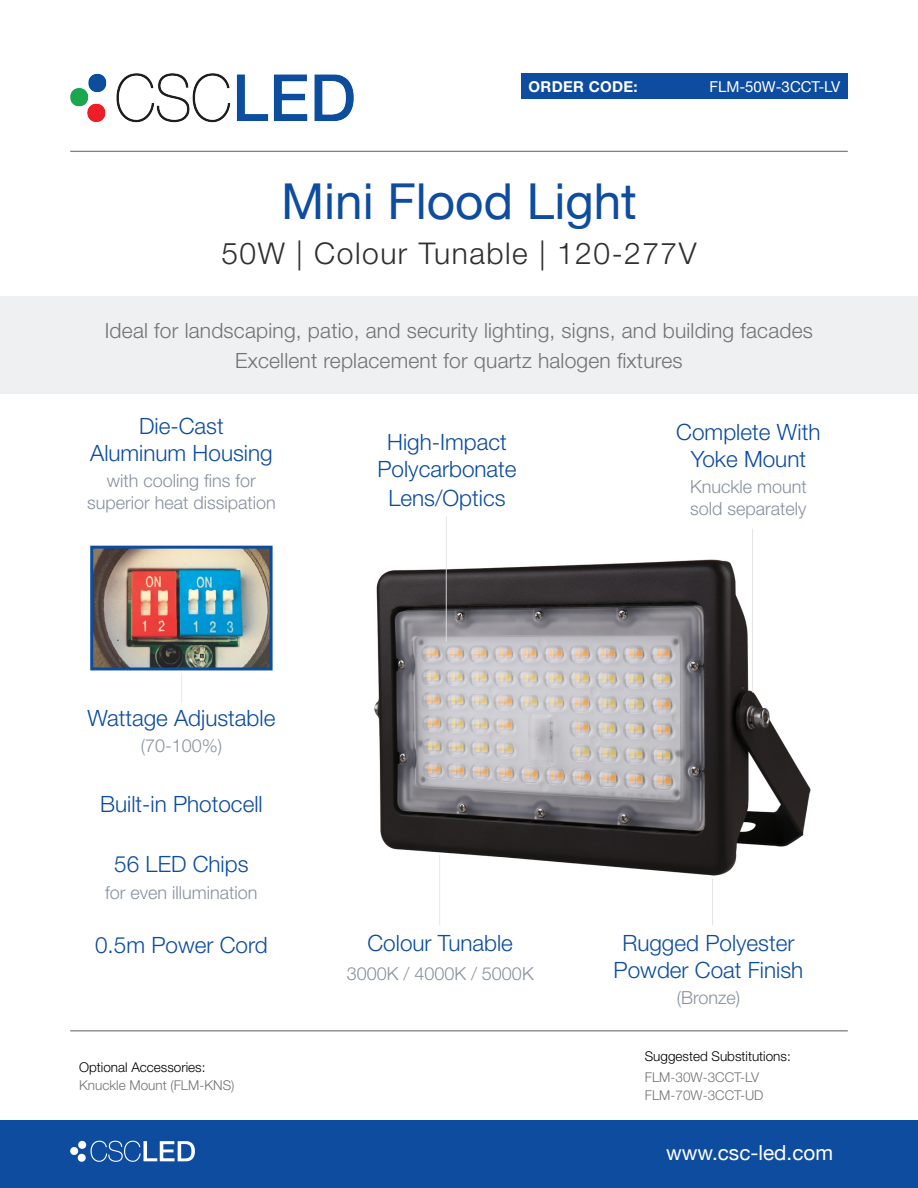
<style>
.page{position:relative;width:918px;height:1188px;background:#fff}
.page>*{position:absolute;margin:0;border:0;box-sizing:border-box;transform-origin:0 0}
.t1{font:49.5px "Helvetica Neue";color:#0d4c9f}
.t2{font:300 30px "Helvetica Neue LT Std";letter-spacing:.05em;color:#2e2f2e}
.t3{font:300 22.5px/27px "Helvetica Neue LT Std";color:#0d4c9f;text-align:center}
.t4{font:300 21px/30px "Helvetica Neue LT Std";letter-spacing:.01em;color:#717271;text-align:center}
.t5{font:20.7px "Helvetica Neue";color:#fff}
.t6{font:300 18px/22.5px "Helvetica Neue LT Std";color:#8891a0}
.t7{font:15px "Helvetica Neue";color:#fff}
.t8{font:700 15px "Helvetica Neue LT Std";letter-spacing:.02em;color:#fff}
.t9{font:300 13.5px/18px "Helvetica Neue LT Std";color:#717271}
.t10{font:300 13.5px/21px "Helvetica Neue LT Std";color:#000}
.s1{color:#000}
.s2{color:#717271}
</style>
<div class="page">
<div style="left:0;top:297px;width:918px;height:97px;background:#eff0f2"></div>
<div style="left:0;top:1120px;width:918px;height:68px;background:#0d4c9f"></div>
<svg style="left:91px;top:1141px;width:104px;height:21px"></svg>
<div style="left:78px;top:1141px;width:8px;height:8px;background:#fff;border-radius:4px"></div>
<div style="left:78px;top:1154px;width:8px;height:8px;background:#fff;border-radius:4px"></div>
<div style="left:70px;top:1147px;width:8px;height:8px;background:#fff;border-radius:4px"></div>
<hr style="left:70px;top:1030px;width:778px;height:1px;background:#818183">
<img style="left:70px;top:73px;width:284px;height:50px">
<div style="left:521px;top:74px;width:327px;height:25px;background:#0d4c9f"></div>
<hr style="left:70px;top:151px;width:778px;height:1px;background:#818183">
<img style="left:374px;top:559px;width:437px;height:317px">
<hr style="left:444px;top:514px;width:3px;height:130px;background:#fff;opacity:.75">
<hr style="left:712px;top:876px;width:3px;height:50px;background:#fff;opacity:.75">
<hr style="left:750px;top:527px;width:3px;height:168px;background:#fff;opacity:.75">
<img style="left:94px;top:550px;width:175px;height:116px">
<div style="left:90px;top:546px;width:183px;height:124px;border:3px solid #0d4c9f"></div>
<hr style="left:437px;top:853px;width:3px;height:75px;background:#fff;opacity:.75">
<hr style="left:179px;top:671px;width:3px;height:34px;background:#fff;opacity:.75">
<p class="t8" style="left:529px;top:78px;width:111px">ORDER CODE:</p>
<p class="t7" style="left:709px;top:76px;width:132px">FLM-50W-3CCT-LV</p>
<p class="t1" style="left:281px;top:165px;width:357px">Mini Flood Light</p>
<p class="t2" style="left:221px;top:235px;width:477px">50W | Colour Tunable | 120-277V</p>
<p class="t4" style="left:105px;top:315px;width:710px">Ideal for landscaping, patio, and security lighting, signs, and building facades<br>Excellent replacement for quartz halogen fixtures</p>
<p class="t3" style="left:90px;top:412px;width:184px">Die-Cast<br>Aluminum Housing</p>
<p class="t6" style="left:87px;top:469px;width:190px;text-align:center">with cooling fins for superior heat dissipation</p>
<p class="t3" style="left:377px;top:428px;width:141px">High-Impact<br>Polycarbonate</p>
<p class="t3" style="left:388px;top:484px;width:119px">Lens/Optics</p>
<p class="t3" style="left:87px;top:704px;width:189px">Wattage Adjustable</p>
<p class="t6" style="left:141px;top:734px;width:83px">(70-100%)</p>
<p class="t3" style="left:100px;top:790px;width:164px">Built-in Photocell</p>
<p class="t3" style="left:114px;top:850px;width:136px">56 LED Chips</p>
<p class="t6" style="left:105px;top:881px;width:154px">for even illumination</p>
<p class="t3" style="left:95px;top:931px;width:174px">0.5m Power Cord</p>
<p class="t3" style="left:367px;top:929px;width:147px">Colour Tunable</p>
<p class="t6" style="left:347px;top:962px;width:188px">3000K / 4000K / 5000K</p>
<p class="t3" style="left:676px;top:418px;width:146px">Complete With<br>Yoke Mount</p>
<p class="t6" style="left:690px;top:475px;width:118px">Knuckle mount sold separately</p>
<p class="t3" style="left:614px;top:929px;width:191px">Rugged Polyester<br>Powder Coat Finish</p>
<p class="t6" style="left:677px;top:986px;width:65px">(Bronze)</p>
<p class="t9" style="left:79px;top:1058px;width:157px"><span class="s1">Optional Accessories:<br></span>Knuckle Mount (FLM-KNS)</p>
<p class="t10" style="left:645px;top:1045px;width:148px">Suggested Substitutions:<br><span class="s2">FLM-30W-3CCT-LV</span></p>
<p class="t9" style="left:645px;top:1086px;width:120px">FLM-70W-3CCT-UD</p>
<p class="t5" style="left:666px;top:1138px;width:169px">www.csc-led.com</p>
</div>
